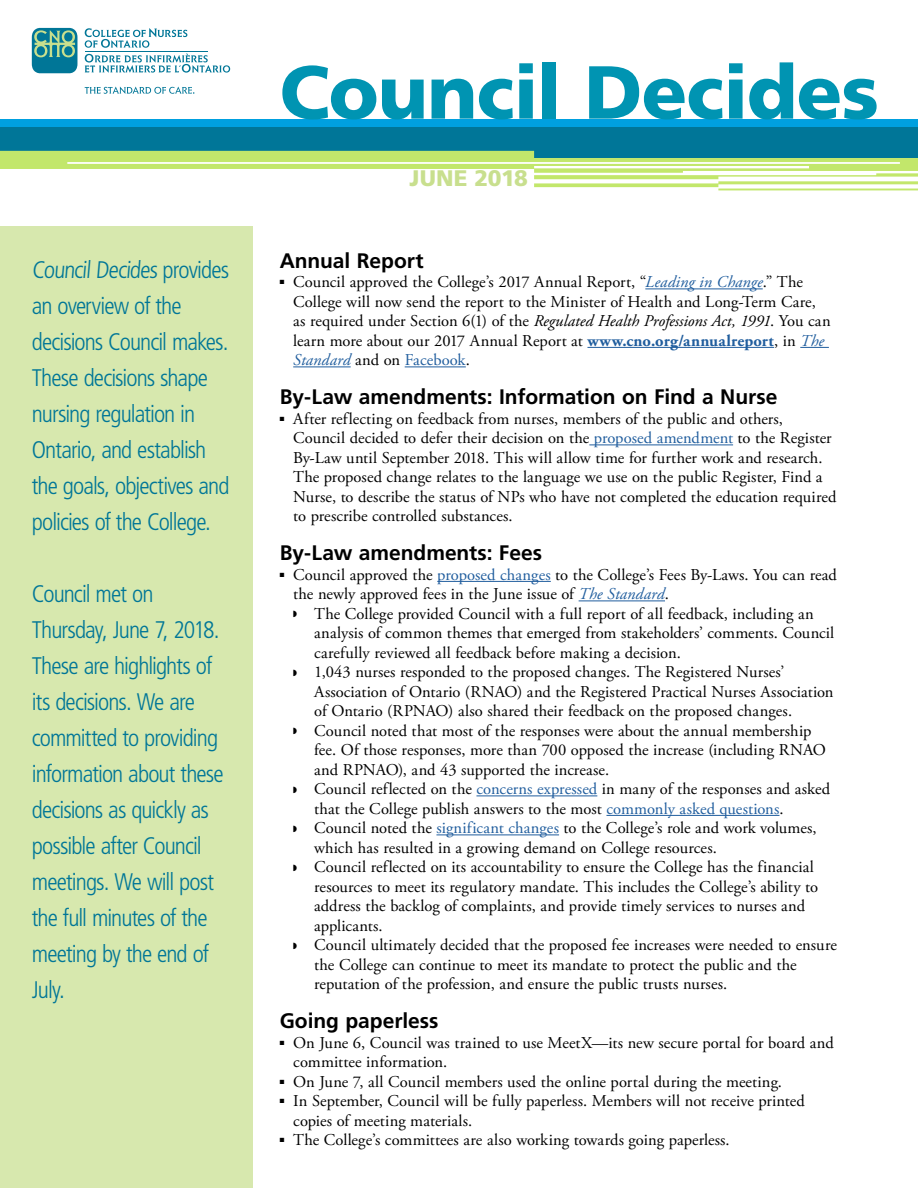
<style>
.page{position:relative;width:918px;height:1188px;background:#fff}
.page>*{position:absolute;margin:0;border:0;box-sizing:border-box;transform-origin:0 0}
.t1{font:900 75px "Frutiger LT Std";letter-spacing:-.01em;color:#0094b2}
.t2{font:300 condensed 24px/36px "Frutiger LT Std";letter-spacing:-.04em;color:#007697}
.t3{font:900 22.5px "Frutiger LT Std";letter-spacing:-.005em;color:#c8df8e}
.t4{font:700 21px "Frutiger LT Std";color:#000}
.t5{font:16.5px/19.5px "Adobe Garamond Pro";letter-spacing:.005em;color:#000}
.s1{font-style:italic;color:#215e9e}
.s2{font-style:italic}
.s3{font-weight:700;color:#215e9e}
.s4{color:#215e9e}
</style>
<div class="page">
<hr style="left:645px;top:288px;width:118px;height:1px;background:#215e9e">
<hr style="left:587px;top:347px;width:187px;height:1px;background:#215e9e">
<svg style="left:800px;top:347px;width:29px;height:1px"></svg>
<hr style="left:293px;top:366px;width:58px;height:1px;background:#215e9e">
<hr style="left:405px;top:366px;width:61px;height:1px;background:#215e9e">
<hr style="left:589px;top:444px;width:144px;height:1px;background:#215e9e">
<hr style="left:437px;top:581px;width:114px;height:1px;background:#215e9e">
<hr style="left:579px;top:600px;width:86px;height:1px;background:#215e9e">
<hr style="left:476px;top:795px;width:121px;height:1px;background:#215e9e">
<hr style="left:606px;top:815px;width:173px;height:1px;background:#215e9e">
<hr style="left:436px;top:834px;width:123px;height:1px;background:#215e9e">
<div style="left:0;top:227px;width:253px;height:961px;background:#d7e8ae"></div>
<div style="left:0;top:119px;width:918px;height:9px;background:#00a0df"></div>
<div style="left:0;top:128px;width:918px;height:30px;background:#007698"></div>
<svg style="left:0;top:151px;width:918px;height:39px"></svg>
<svg style="left:85px;top:54px;width:145px;height:19px"></svg>
<svg style="left:32px;top:28px;width:45px;height:45px;background:#379297"></svg>
<hr style="left:85px;top:51px;width:122px;height:1px;background:#007697">
<svg style="left:85px;top:28px;width:102px;height:20px"></svg>
<svg style="left:85px;top:87px;width:109px;height:7px"></svg>
<h2 class="t2" style="left:32px;top:252px;width:199px">Council Decides provides an overview of the decisions Council makes.<br>These decisions shape nursing regulation in<br>Ontario, and establish the goals, objectives and policies of the College.</h2>
<p class="t2" style="left:32px;top:576px;width:193px">Council met on<br>Thursday, June 7, 2018.<br>These are highlights of its decisions. We are committed to providing information about these decisions as quickly as possible after Council meetings. We will post the full minutes of the meeting by the end of<br>July.</p>
<h1 class="t1" style="left:279px;top:47px;width:601px">Council Decides</h1>
<h3 class="t3" style="left:410px;top:165px;width:120px">JUNE 2018</h3>
<p class="t4" style="left:280px;top:248px;width:145px">Annual Report</p>
<p class="t5" style="left:293px;top:273px;width:539px;text-indent:-13px">■ Council approved the College’s 2017 Annual Report, “<span class="s1">Leading in Change</span>.” The College will now send the report to the Minister of Health and Long-Term Care, as required under Section 6(1) of the <span class="s2">Regulated Health Professions Act, 1991</span>. You can learn more about our 2017 Annual Report at <span class="s3">www.cno.org/annualreport</span>, in <span class="s1">The Standard</span> and on <span class="s4">Facebook</span>.</p>
<p class="t4" style="left:280px;top:385px;width:499px">By-Law amendments: Information on Find a Nurse</p>
<p class="t5" style="left:293px;top:409px;width:545px;text-indent:-13px">■ After reflecting on feedback from nurses, members of the public and others, Council decided to defer their decision on the <span class="s4">proposed amendment</span> to the Register By-Law until September 2018. This will allow time for further work and research.<br>The proposed change relates to the language we use on the public Register, Find a Nurse, to describe the status of NPs who have not completed the education required to prescribe controlled substances.</p>
<p class="t4" style="left:280px;top:541px;width:264px">By-Law amendments: Fees</p>
<p class="t5" style="left:293px;top:565px;width:545px;text-indent:-13px">■ Council approved the <span class="s4">proposed changes</span> to the College’s Fees By-Laws. You can read the newly approved fees in the June issue of <span class="s1">The Standard</span>.<br>◗ The College provided Council with a full report of all feedback, including an</p>
<p class="t5" style="left:314px;top:624px;width:522px">analysis of common themes that emerged from stakeholders’ comments. Council</p>
<p class="t5" style="left:314px;top:643px;width:368px">carefully reviewed all feedback before making a decision.</p>
<p class="t5" style="left:293px;top:663px;width:493px">◗ 1,043 nurses responded to the proposed changes. The Registered Nurses’</p>
<p class="t5" style="left:314px;top:682px;width:521px">Association of Ontario (RNAO) and the Registered Practical Nurses Association</p>
<p class="t5" style="left:314px;top:702px;width:479px">of Ontario (RPNAO) also shared their feedback on the proposed changes.</p>
<p class="t5" style="left:293px;top:721px;width:520px">◗ Council noted that most of the responses were about the annual membership</p>
<p class="t5" style="left:314px;top:741px;width:513px">fee. Of those responses, more than 700 opposed the increase (including RNAO</p>
<p class="t5" style="left:314px;top:760px;width:297px">and RPNAO), and 43 supported the increase.</p>
<p class="t5" style="left:293px;top:780px;width:539px">◗ Council reflected on the <span class="s4">concerns expressed</span> in many of the responses and asked</p>
<p class="t5" style="left:314px;top:799px;width:471px">that the College publish answers to the most <span class="s4">commonly asked questions</span>.</p>
<p class="t5" style="left:293px;top:819px;width:525px">◗ Council noted the <span class="s4">significant changes</span> to the College’s role and work volumes,</p>
<p class="t5" style="left:314px;top:838px;width:404px">which has resulted in a growing demand on College resources.</p>
<p class="t5" style="left:293px;top:858px;width:522px">◗ Council reflected on its accountability to ensure the College has the financial</p>
<p class="t5" style="left:314px;top:877px;width:506px">resources to meet its regulatory mandate. This includes the College’s ability to</p>
<p class="t5" style="left:314px;top:897px;width:492px">address the backlog of complaints, and provide timely services to nurses and</p>
<p class="t5" style="left:314px;top:916px;width:70px">applicants.</p>
<p class="t5" style="left:293px;top:936px;width:545px">◗ Council ultimately decided that the proposed fee increases were needed to ensure</p>
<p class="t5" style="left:314px;top:955px;width:484px">the College can continue to meet its mandate to protect the public and the</p>
<p class="t5" style="left:314px;top:975px;width:415px">reputation of the profession, and ensure the public trusts nurses.</p>
<p class="t4" style="left:280px;top:1009px;width:160px">Going paperless</p>
<p class="t5" style="left:293px;top:1033px;width:542px;text-indent:-13px">■ On June 6, Council was trained to use MeetX—its new secure portal for board and committee information.</p>
<p class="t5" style="left:280px;top:1072px;width:504px">■ On June 7, all Council members used the online portal during the meeting.</p>
<p class="t5" style="left:293px;top:1092px;width:513px;text-indent:-13px">■ In September, Council will be fully paperless. Members will not receive printed copies of meeting materials.</p>
<p class="t5" style="left:280px;top:1131px;width:452px">■ The College’s committees are also working towards going paperless.</p>
</div>
